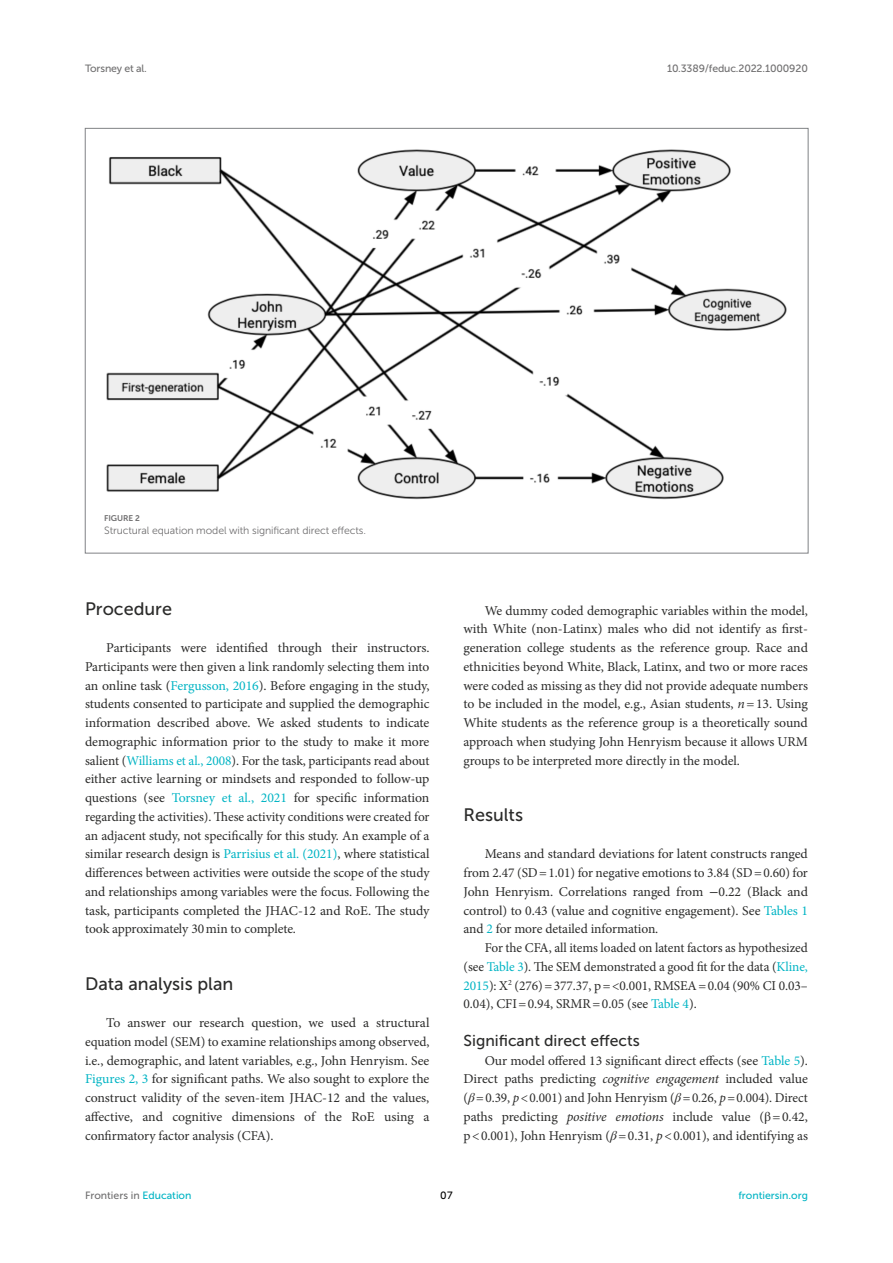
<style>
.page{position:relative;width:893px;height:1263px;background:#fff}
.page>*{position:absolute;margin:0;border:0;box-sizing:border-box;transform-origin:0 0}
.HEAD_2{font:18px "Museo Sans 500";color:#2b2b2a}
.HEAD_3{font:15.75px "Museo Sans 500";color:#2b2b2a}
.TEXT_FLUSH{font:13.5px/18.8px "Minion Pro";letter-spacing:-.005em;color:#2b2b2a;text-align:justify}
.TEXT{font:13.5px/18.8px "Minion Pro";letter-spacing:-.005em;color:#2b2b2a;text-align:justify}
.t1{font:10.5px "Museo Sans 500";letter-spacing:-.015em;color:#706f70}
.FIG_LEG{font:10.5px "Museo Sans 300";letter-spacing:-.01em;color:#706f70}
.t2{font:10.5px "Museo Sans 500";color:#00b4c4}
.t3{font:10.5px "Museo Sans 500";color:#000}
.FIG_HD{font:8.25px "Museo Sans 700";letter-spacing:-.01em;color:#706f70}
.s1{color:#00b4c4}
.s2{font-style:italic}
.s3{font-family:"STIX General"}
.s4{font-family:"STIX General";font-style:italic}
</style>
<div class="page">
<img style="left:106px;top:149px;width:681px;height:351px">
<p class="t1" style="left:85px;top:63px;width:63px">Torsney et al.</p>
<p class="t1" style="left:667px;top:63px;width:142px">10.3389/feduc.2022.1000920</p>
<p class="FIG_HD" style="left:104px;top:513px;width:37px">FIGURE 2</p>
<p class="FIG_LEG" style="left:104px;top:525px;width:263px">Structural equation model with significant direct effects.</p>
<p class="HEAD_2" style="left:85px;top:598px;width:88px">Procedure</p>
<p class="TEXT_FLUSH" style="left:85px;top:638px;width:346px;text-indent:21px">Participants were identified through their instructors.<br>Participants were then given a link randomly selecting them into an online task (<span class="s1">Fergusson, 2016</span>). Before engaging in the study, students consented to participate and supplied the demographic information described above. We asked students to indicate demographic information prior to the study to make it more salient (<span class="s1">Williams et al., 2008</span>). For the task, participants read about either active learning or mindsets and responded to follow-up questions (see <span class="s1">Torsney et al., 2021</span> for specific information regarding the activities). These activity conditions were created for an adjacent study, not specifically for this study. An example of a similar research design is <span class="s1">Parrisius et al. (2021)</span>, where statistical differences between activities were outside the scope of the study and relationships among variables were the focus. Following the task, participants completed the JHAC-12 and RoE. The study took approximately 30min to complete.</p>
<p class="HEAD_2" style="left:85px;top:973px;width:150px">Data analysis plan</p>
<p class="TEXT_FLUSH" style="left:85px;top:1013px;width:346px;text-indent:21px">To answer our research question, we used a structural equation model (SEM) to examine relationships among observed, i.e., demographic, and latent variables, e.g., John Henryism. See <span class="s1">Figures 2, 3</span> for significant paths. We also sought to explore the construct validity of the seven-item JHAC-12 and the values, affective, and cognitive dimensions of the RoE using a confirmatory factor analysis (CFA).</p>
<p class="TEXT" style="left:463px;top:601px;width:346px;text-indent:21px">We dummy coded demographic variables within the model, with White (non-Latinx) males who did not identify as first&shy;generation college students as the reference group. Race and ethnicities beyond White, Black, Latinx, and two or more races were coded as missing as they did not provide adequate numbers to be included in the model, e.g., Asian students, <span class="s2">n</span>=13. Using White students as the reference group is a theoretically sound approach when studying John Henryism because it allows URM groups to be interpreted more directly in the model.</p>
<p class="HEAD_2" style="left:463px;top:805px;width:61px">Results</p>
<p class="TEXT_FLUSH" style="left:463px;top:845px;width:346px;text-indent:21px">Means and standard deviations for latent constructs ranged from 2.47 (SD=1.01) for negative emotions to 3.84 (SD=0.60) for John Henryism. Correlations ranged from <span class="s3">−</span>0.22 (Black and control) to 0.43 (value and cognitive engagement). See <span class="s1">Tables 1 </span>and <span class="s1">2</span> for more detailed information.</p>
<p class="TEXT" style="left:463px;top:938px;width:346px;text-indent:21px">For the CFA, all items loaded on latent factors as hypothesized (see <span class="s1">Table 3</span>). The SEM demonstrated a good fit for the data (<span class="s1">Kline, 2015</span>): X<sup>2</sup> (276)=377.37, p=&lt;0.001, RMSEA=0.04 (90% CI 0.03– 0.04), CFI=0.94, SRMR=0.05 (see <span class="s1">Table 4</span>).</p>
<p class="HEAD_3" style="left:463px;top:1032px;width:178px">Significant direct effects</p>
<p class="TEXT_FLUSH" style="left:463px;top:1051px;width:346px;text-indent:21px">Our model offered 13 significant direct effects (see <span class="s1">Table 5</span>).<br>Direct paths predicting <span class="s2">cognitive engagement</span> included value (<span class="s4">β</span>=0.39, <span class="s2">p</span>&lt;0.001) and John Henryism (<span class="s4">β</span>=0.26, <span class="s2">p</span>=0.004). Direct paths predicting <span class="s2">positive emotions</span> include value (<span class="s3">β</span>=0.42, p&lt;0.001), John Henryism (<span class="s4">β</span>=0.31, <span class="s2">p</span>&lt;0.001), and identifying as</p>
<p class="t1" style="left:85px;top:1190px;width:108px">Frontiers in <span class="s1">Education</span></p>
<p class="t3" style="left:440px;top:1190px;width:14px">07</p>
<p class="t2" style="left:738px;top:1190px;width:71px">frontiersin.org</p>
</div>
